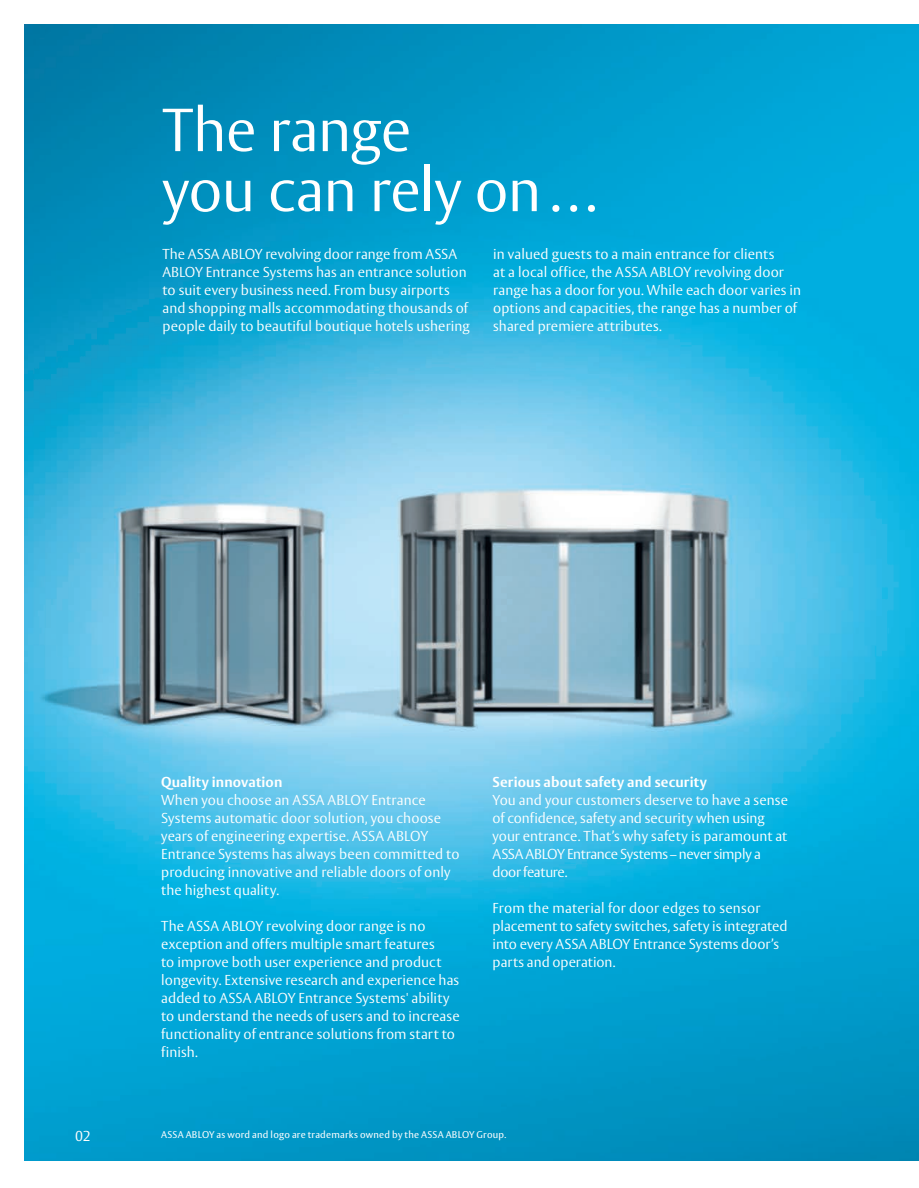
<style>
.page{position:relative;width:919px;height:1188px;background:#fff}
.page>*{position:absolute;margin:0;border:0;box-sizing:border-box;transform-origin:0 0}
.t1{font:300 60px/60px "ASSA Vesta";letter-spacing:-.015em;color:#fff}
.t2{font:300 14.25px/18px "ASSA Vesta";letter-spacing:.005em;color:#fff}
.t3{font:700 14.25px "ASSA Vesta";letter-spacing:.01em;color:#fff}
.t4{font:9.75px "ASSA Vesta";letter-spacing:.02em;color:#fff}
</style>
<div class="page">
<img style="left:25px;top:25px;width:893px;height:1135px">
<h1 class="t1" style="left:162px;top:103px;width:437px">The range<br>you can rely on …</h1>
<p class="t2" style="left:162px;top:245px;width:309px">The ASSA ABLOY revolving door range from ASSA ABLOY Entrance Systems has an entrance solution to suit every business need. From busy airports and shopping malls accommodating thousands of people daily to beautiful boutique hotels ushering</p>
<p class="t2" style="left:493px;top:245px;width:309px">in valued guests to a main entrance for clients<br>at a local office, the ASSA ABLOY revolving door range has a door for you. While each door varies in options and capacities, the range has a number of shared premiere attributes.</p>
<p class="t3" style="left:161px;top:773px;width:123px">Quality innovation</p>
<p class="t2" style="left:161px;top:791px;width:300px">When you choose an ASSA ABLOY Entrance Systems automatic door solution, you choose years of engineering expertise. ASSA ABLOY Entrance Systems has always been committed to producing innovative and reliable doors of only the highest quality.</p>
<p class="t2" style="left:161px;top:917px;width:300px">The ASSA ABLOY revolving door range is no exception and offers multiple smart features<br>to improve both user experience and product longevity. Extensive research and experience has added to ASSA ABLOY Entrance Systems' ability to understand the needs of users and to increase functionality of entrance solutions from start to finish.</p>
<p class="t3" style="left:492px;top:773px;width:216px">Serious about safety and security</p>
<p class="t2" style="left:492px;top:791px;width:297px">You and your customers deserve to have a sense of confidence, safety and security when using your entrance. That’s why safety is paramount at ASSA ABLOY Entrance Systems – never simply a door feature.</p>
<p class="t2" style="left:492px;top:899px;width:296px">From the material for door edges to sensor placement to safety switches, safety is integrated into every ASSA ABLOY Entrance Systems door’s parts and operation.</p>
<p class="t2" style="left:75px;top:1127px;width:17px">02</p>
<p class="t4" style="left:161px;top:1128px;width:346px">ASSA ABLOY as word and logo are trademarks owned by the ASSA ABLOY Group.</p>
</div>
